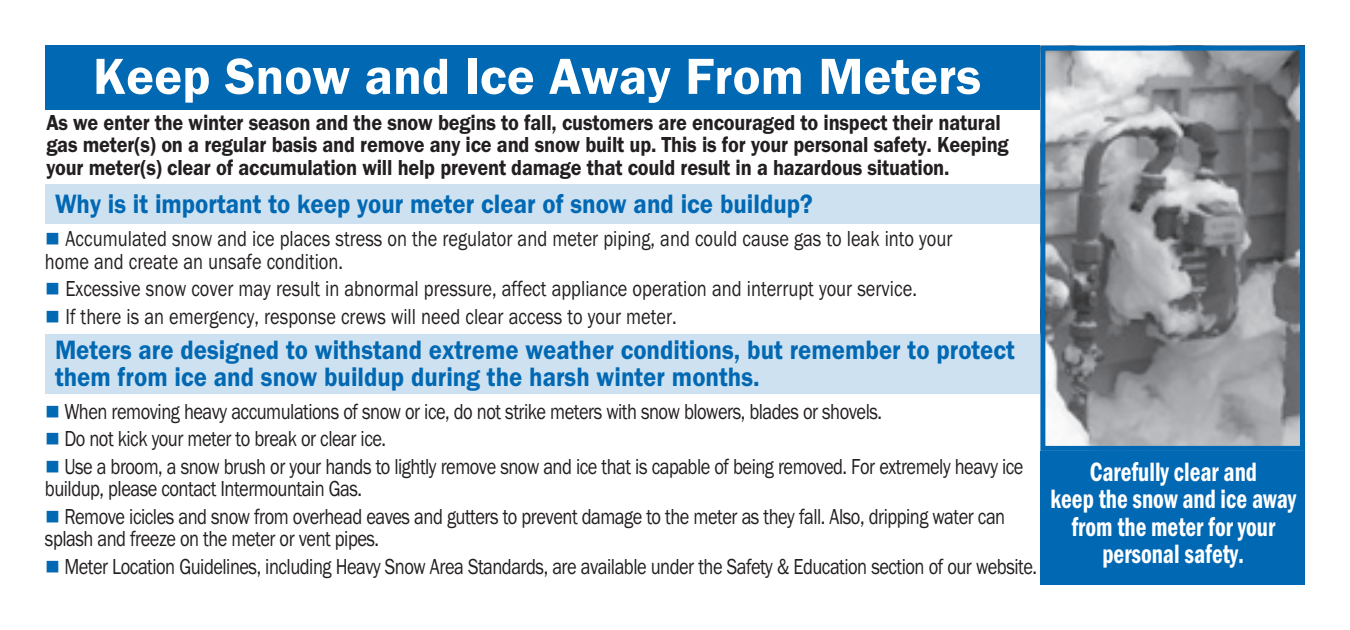
<style>
.page{position:relative;width:1350px;height:630px;background:#fff}
.page>*{position:absolute;margin:0;border:0;box-sizing:border-box;transform-origin:0 0}
.t1{font:600 52.5px "Franklin Gothic Itc T";color:#fff}
.t2{font:600 27.5px/26.2px "Franklin Gothic Itc T";color:#0168b3;scale:.9 1}
.t3{font:600 condensed 27.5px/27.5px "Franklin Gothic Itc T";color:#fff;text-align:center;scale:.85 1}
.t4{font:22.5px/22.5px "Franklin Gothic Itc T";letter-spacing:-.025em;color:#231f20;scale:.82 1}
.t5{font:22.5px/22.5px "Franklin Gothic Itc T";color:#231f20;scale:.82 1}
.t6{font:600 22.5px/22.5px "Franklin Gothic Itc T";letter-spacing:-.01em;color:#231f20;scale:.9 1}
.s1{color:#0168b3}
</style>
<div class="page">
<div style="left:45px;top:45px;width:1260px;height:65px;background:#0168b3"></div>
<div style="left:45px;top:334px;width:995px;height:60px;background:#cde1f0"></div>
<div style="left:45px;top:184px;width:995px;height:40px;background:#cde1f0"></div>
<div style="left:1040px;top:268px;width:265px;height:317px;background:#0168b3"></div>
<img style="left:1046px;top:52px;width:253px;height:393px">
<div style="left:1040px;top:46px;width:265px;height:405px;border:5px solid #0168b3"></div>
<h1 class="t1" style="left:93px;top:46px;width:890px">Keep Snow and Ice Away From Meters</h1>
<p class="t6" style="left:46px;top:110px;width:1071px">As we enter the winter season and the snow begins to fall, customers are encouraged to inspect their natural gas meter(s) on a regular basis and remove any ice and snow built up. This is for your personal safety. Keeping your meter(s) clear of accumulation will help prevent damage that could result in a hazardous situation.</p>
<p class="t2" style="left:55px;top:190px;width:843px">Why is it important to keep your meter clear of snow and ice buildup?</p>
<p class="t5" style="left:45px;top:227px;width:1108px"><span class="s1">■</span> Accumulated snow and ice places stress on the regulator and meter piping, and could cause gas to leak into your home and create an unsafe condition.</p>
<p class="t5" style="left:45px;top:277px;width:1065px"><span class="s1">■</span> Excessive snow cover may result in abnormal pressure, affect appliance operation and interrupt your service.</p>
<p class="t5" style="left:45px;top:304px;width:772px"><span class="s1">■</span> If there is an emergency, response crews will need clear access to your meter.</p>
<p class="t2" style="left:55px;top:337px;width:1068px">Meters are designed to withstand extreme weather conditions, but remember to protect them from ice and snow buildup during the harsh winter months.</p>
<p class="t4" style="left:45px;top:400px;width:1022px"><span class="s1">■</span> When removing heavy accumulations of snow or ice, do not strike meters with snow blowers, blades or shovels.</p>
<p class="t4" style="left:45px;top:427px;width:418px"><span class="s1">■</span> Do not kick your meter to break or clear ice.</p>
<p class="t4" style="left:45px;top:455px;width:1195px"><span class="s1">■</span> Use a broom, a snow brush or your hands to lightly remove snow and ice that is capable of being removed. For extremely heavy ice buildup, please contact Intermountain Gas.</p>
<p class="t4" style="left:45px;top:505px;width:1173px"><span class="s1">■</span> Remove icicles and snow from overhead eaves and gutters to prevent damage to the meter as they fall. Also, dripping water can splash and freeze on the meter or vent pipes.</p>
<p class="t4" style="left:45px;top:555px;width:1211px"><span class="s1">■</span> Meter Location Guidelines, including Heavy Snow Area Standards, are available under the Safety &amp; Education section of our website.</p>
<p class="t3" style="left:1050px;top:458px;width:291px">Carefully clear and<br>keep the snow and ice away from the meter for your personal safety.</p>
</div>
